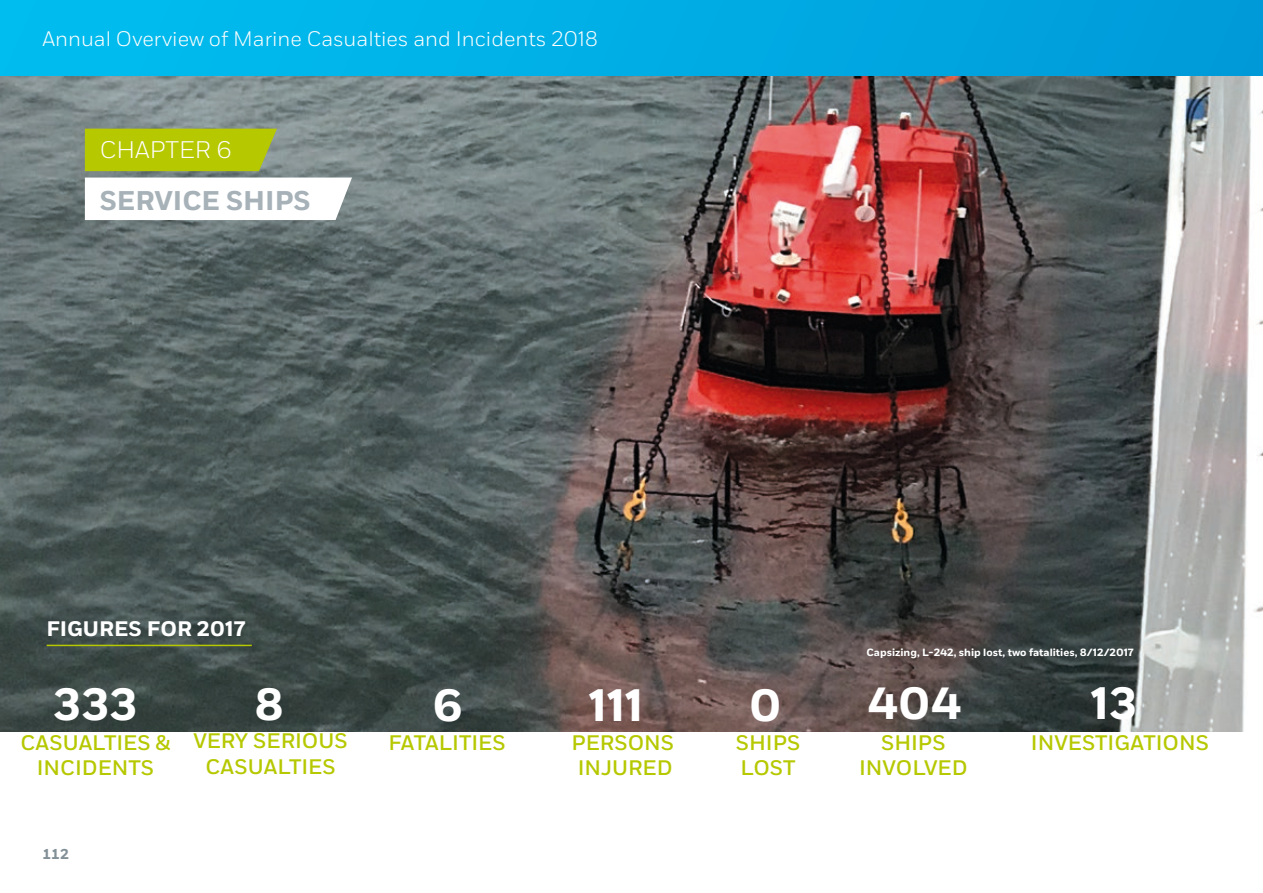
<style>
.page{position:relative;width:1263px;height:893px;background:#fff}
.page>*{position:absolute;margin:0;border:0;box-sizing:border-box;transform-origin:0 0}
.t1{font:700 45px "Fort";color:#fff}
.t2{font:700 27px "Fort";color:#a6b1b8}
.t3{font:300 24px "Fort";color:#fff}
.t4{font:500 21px/25.2px "Fort";color:#b6c800;text-align:center}
.t5{font:300 21px "Fort";color:#fff}
.t6{font:700 21px "Fort";color:#fff}
.t7{font:700 14.25px "Fort";color:#829097}
.t8{font:700 10.5px "Fort";color:#fff}
</style>
<div class="page">
<svg style="left:0;top:0;width:1263px;height:77px;background:#01ace3"></svg>
<img style="left:0;top:77px;width:1263px;height:654px">
<div style="left:85px;top:129px;width:192px;height:42px;background:#b6c800"></div>
<svg style="left:85px;top:178px;width:267px;height:42px"></svg>
<hr style="left:47px;top:645px;width:205px;height:1px;background:#b6c800">
<p class="t5" style="left:43px;top:26px;width:557px">Annual Overview of Marine Casualties and Incidents 2018</p>
<p class="t3" style="left:100px;top:135px;width:134px">CHAPTER 6</p>
<p class="t2" style="left:100px;top:184px;width:213px">SERVICE SHIPS</p>
<p class="t6" style="left:47px;top:616px;width:200px">FIGURES FOR 2017</p>
<h1 class="t1" style="left:53px;top:677px;width:86px">333</h1>
<h1 class="t1" style="left:254px;top:677px;width:32px">8</h1>
<p class="t4" style="left:20px;top:730px;width:152px">CASUALTIES &amp;<br>INCIDENTS</p>
<p class="t4" style="left:193px;top:729px;width:156px">VERY SERIOUS<br>CASUALTIES</p>
<p class="t7" style="left:43px;top:845px;width:28px">112</p>
<h1 class="t1" style="left:432px;top:678px;width:33px">6</h1>
<p class="t4" style="left:388px;top:730px;width:119px">FATALITIES</p>
<h1 class="t1" style="left:589px;top:678px;width:56px">111</h1>
<p class="t4" style="left:571px;top:730px;width:104px">PERSONS<br>INJURED</p>
<p class="t8" style="left:866px;top:645px;width:269px">Capsizing, L-242, ship lost, two fatalities, 8/12/2017</p>
<h1 class="t1" style="left:749px;top:678px;width:34px">0</h1>
<h1 class="t1" style="left:867px;top:676px;width:96px">404</h1>
<p class="t4" style="left:736px;top:730px;width:66px;text-align:left">SHIPS<br>LOST</p>
<p class="t4" style="left:859px;top:730px;width:110px">SHIPS<br>INVOLVED</p>
<h1 class="t1" style="left:1091px;top:676px;width:48px">13</h1>
<p class="t4" style="left:1031px;top:730px;width:180px">INVESTIGATIONS</p>
</div>
